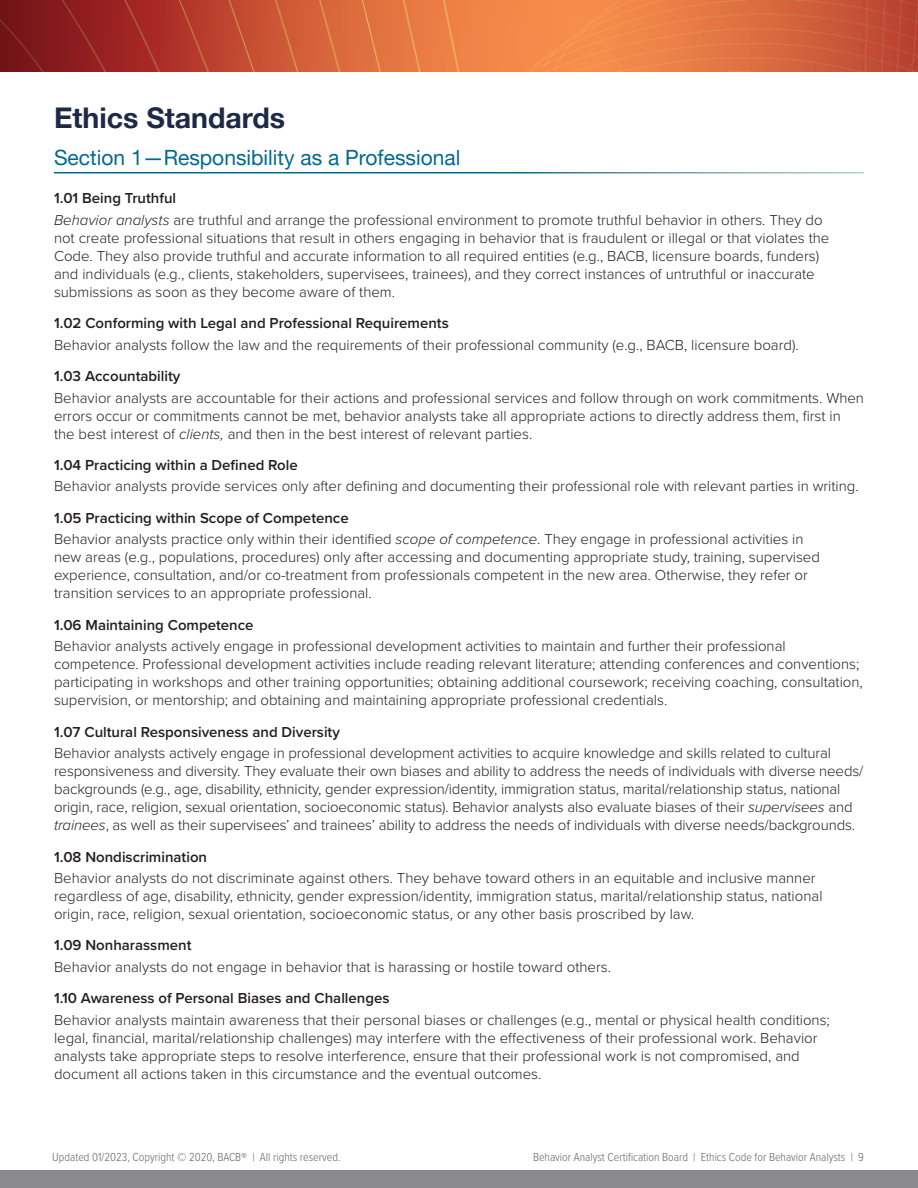
<style>
.page{position:relative;width:918px;height:1188px;background:#fff}
.page>*{position:absolute;margin:0;border:0;box-sizing:border-box;transform-origin:0 0}
.Heading_1{font:700 28.5px "Helvetica Neue LT Pro";color:#1e2945}
.Heading_2{font:21px "Helvetica Neue LT Pro";color:#00698f}
.Body_Text{font:300 15px/18px "Proxima Nova";color:#231f20}
.Body_Text-numbered_s{font:600 15px "Proxima Nova";color:#231f20}
.t1{font:300 12px "Proxima Nova Cond";color:#61646a}
.s1{font-style:italic}
</style>
<div class="page">
<img style="left:0;top:0;width:918px;height:72px">
<div style="left:0;top:1171px;width:918px;height:17px;background:#8a8a8d"></div>
<h1 class="Heading_1" style="left:54px;top:101px;width:233px">Ethics Standards</h1>
<h2 class="Heading_2" style="left:54px;top:145px;width:408px">Section 1—Responsibility as a Professional</h2>
<p class="Body_Text-numbered_s" style="left:54px;top:187px;width:124px">1.01 Being Truthful</p>
<p class="Body_Text" style="left:54px;top:210px;width:777px"><span class="s1">Behavior analysts</span> are truthful and arrange the professional environment to promote truthful behavior in others. They do not create professional situations that result in others engaging in behavior that is fraudulent or illegal or that violates the Code. They also provide truthful and accurate information to all required entities (e.g., BACB, licensure boards, funders) and individuals (e.g., clients, stakeholders, supervisees, trainees), and they correct instances of untruthful or inaccurate submissions as soon as they become aware of them.</p>
<p class="Body_Text-numbered_s" style="left:54px;top:312px;width:396px">1.02 Conforming with Legal and Professional Requirements</p>
<p class="Body_Text" style="left:54px;top:335px;width:746px">Behavior analysts follow the law and the requirements of their professional community (e.g., BACB, licensure board).</p>
<p class="Body_Text-numbered_s" style="left:54px;top:365px;width:128px">1.03 Accountability</p>
<p class="Body_Text" style="left:54px;top:388px;width:812px">Behavior analysts are accountable for their actions and professional services and follow through on work commitments. When errors occur or commitments cannot be met, behavior analysts take all appropriate actions to directly address them, first in the best interest of <span class="s1">clients,</span> and then in the best interest of relevant parties.</p>
<p class="Body_Text-numbered_s" style="left:54px;top:454px;width:245px">1.04 Practicing within a Defined Role</p>
<p class="Body_Text" style="left:54px;top:477px;width:806px">Behavior analysts provide services only after defining and documenting their professional role with relevant parties in writing.</p>
<p class="Body_Text-numbered_s" style="left:54px;top:507px;width:296px">1.05 Practicing within Scope of Competence</p>
<p class="Body_Text" style="left:54px;top:530px;width:768px">Behavior analysts practice only within their identified <span class="s1">scope of competence</span>. They engage in professional activities in new areas (e.g., populations, procedures) only after accessing and documenting appropriate study, training, supervised experience, consultation, and/or co-treatment from professionals competent in the new area. Otherwise, they refer or transition services to an appropriate professional.</p>
<p class="Body_Text-numbered_s" style="left:54px;top:614px;width:201px">1.06 Maintaining Competence</p>
<p class="Body_Text" style="left:54px;top:636px;width:810px">Behavior analysts actively engage in professional development activities to maintain and further their professional competence. Professional development activities include reading relevant literature; attending conferences and conventions; participating in workshops and other training opportunities; obtaining additional coursework; receiving coaching, consultation, supervision, or mentorship; and obtaining and maintaining appropriate professional credentials.</p>
<p class="Body_Text-numbered_s" style="left:54px;top:721px;width:287px">1.07 Cultural Responsiveness and Diversity</p>
<p class="Body_Text" style="left:54px;top:743px;width:811px">Behavior analysts actively engage in professional development activities to acquire knowledge and skills related to cultural responsiveness and diversity. They evaluate their own biases and ability to address the needs of individuals with diverse needs/ backgrounds (e.g., age, disability, ethnicity, gender expression/identity, immigration status, marital/relationship status, national origin, race, religion, sexual orientation, socioeconomic status). Behavior analysts also evaluate biases of their <span class="s1">supervisees</span> and <span class="s1">trainees</span>, as well as their supervisees’ and trainees’ ability to address the needs of individuals with diverse needs/backgrounds.</p>
<p class="Body_Text-numbered_s" style="left:54px;top:845px;width:155px">1.08 Nondiscrimination</p>
<p class="Body_Text" style="left:54px;top:868px;width:770px">Behavior analysts do not discriminate against others. They behave toward others in an equitable and inclusive manner regardless of age, disability, ethnicity, gender expression/identity, immigration status, marital/relationship status, national origin, race, religion, sexual orientation, socioeconomic status, or any other basis proscribed by law.</p>
<p class="Body_Text-numbered_s" style="left:54px;top:934px;width:139px">1.09 Nonharassment</p>
<p class="Body_Text" style="left:54px;top:957px;width:559px">Behavior analysts do not engage in behavior that is harassing or hostile toward others.</p>
<p class="Body_Text-numbered_s" style="left:54px;top:987px;width:337px">1.10 Awareness of Personal Biases and Challenges</p>
<p class="Body_Text" style="left:54px;top:1010px;width:777px">Behavior analysts maintain awareness that their personal biases or challenges (e.g., mental or physical health conditions; legal, financial, marital/relationship challenges) may interfere with the effectiveness of their professional work. Behavior analysts take appropriate steps to resolve interference, ensure that their professional work is not compromised, and document all actions taken in this circumstance and the eventual outcomes.</p>
<p class="t1" style="left:52px;top:1149px;width:290px">Updated 01/2023, Copyright © 2020, BACB® | All rights reserved.</p>
<p class="t1" style="left:533px;top:1149px;width:332px">Behavior Analyst Certification Board | Ethics Code for Behavior Analysts | 9</p>
</div>
